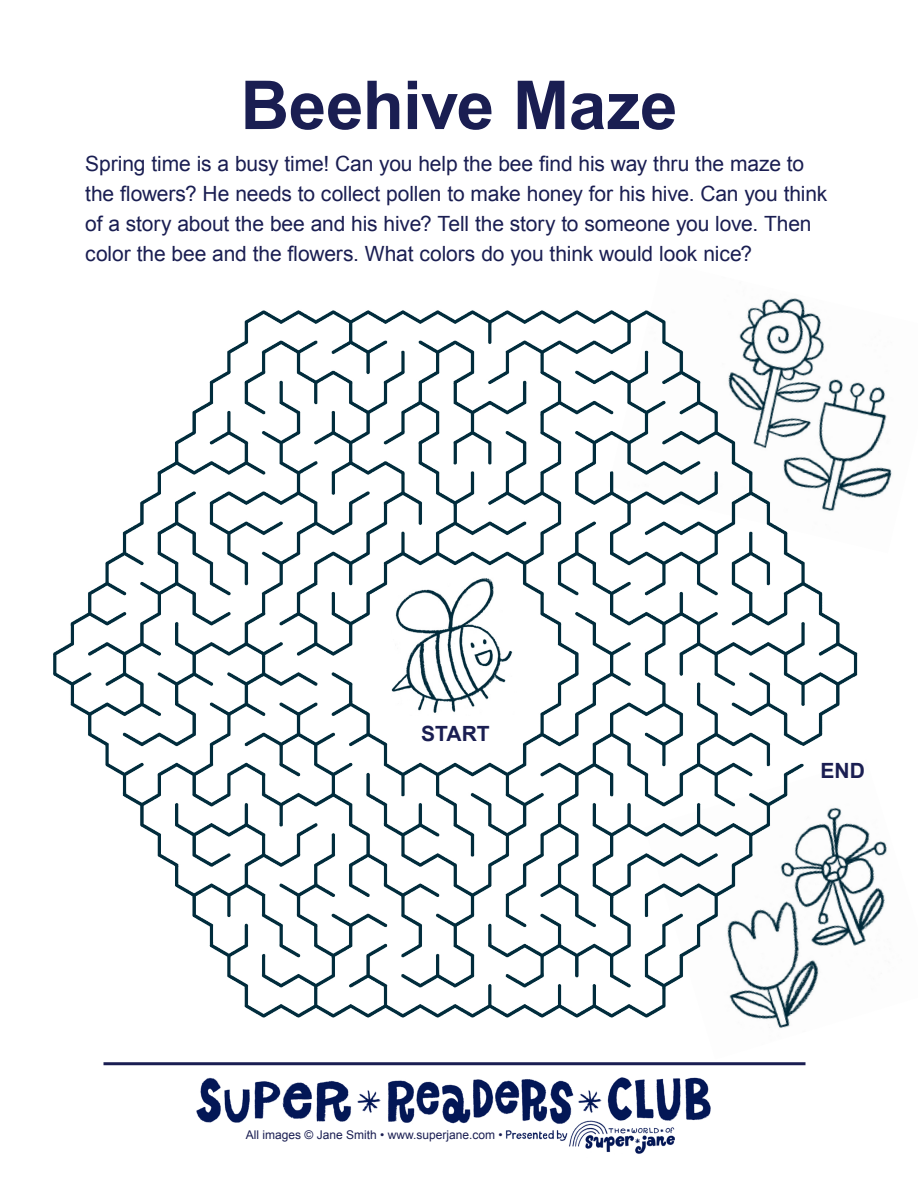
<style>
.page{position:relative;width:918px;height:1188px;background:#fff}
.page>*{position:absolute;margin:0;border:0;box-sizing:border-box;transform-origin:0 0}
.t1{font:700 67.5px "Arial";letter-spacing:-.01em;color:#1a1e52}
.t2{font:21px/30px "Arial";letter-spacing:-.005em;color:#1a1e52}
.t3{font:700 21px "Arial";color:#1a1e52}
.t4{font:12px "Arial";color:#1a1e52}
</style>
<div class="page">
<img style="left:756px;top:831px;width:131px;height:197px">
<img style="left:750px;top:298px;width:142px;height:200px">
<img style="left:53px;top:309px;width:814px;height:709px">
<img style="left:187px;top:1065px;width:541px;height:89px">
<div style="left:199px;top:1130px;width:304px;height:17px;background:#fff"></div>
<hr style="left:104px;top:1062px;width:702px;height:3px;background:#1a1e52">
<p class="t1" style="left:241px;top:61px;width:439px">Beehive Maze</p>
<p class="t2" style="left:85px;top:149px;width:744px">Spring time is a busy time! Can you help the bee find his way thru the maze to the flowers? He needs to collect pollen to make honey for his hive. Can you think of a story about the bee and his hive? Tell the story to someone you love. Then color the bee and the flowers. What colors do you think would look nice?</p>
<p class="t3" style="left:421px;top:719px;width:70px">START</p>
<p class="t4" style="left:246px;top:1127px;width:258px">All images © Jane Smith • www.superjane.com •</p>
<p class="t3" style="left:820px;top:756px;width:46px">END</p>
</div>
